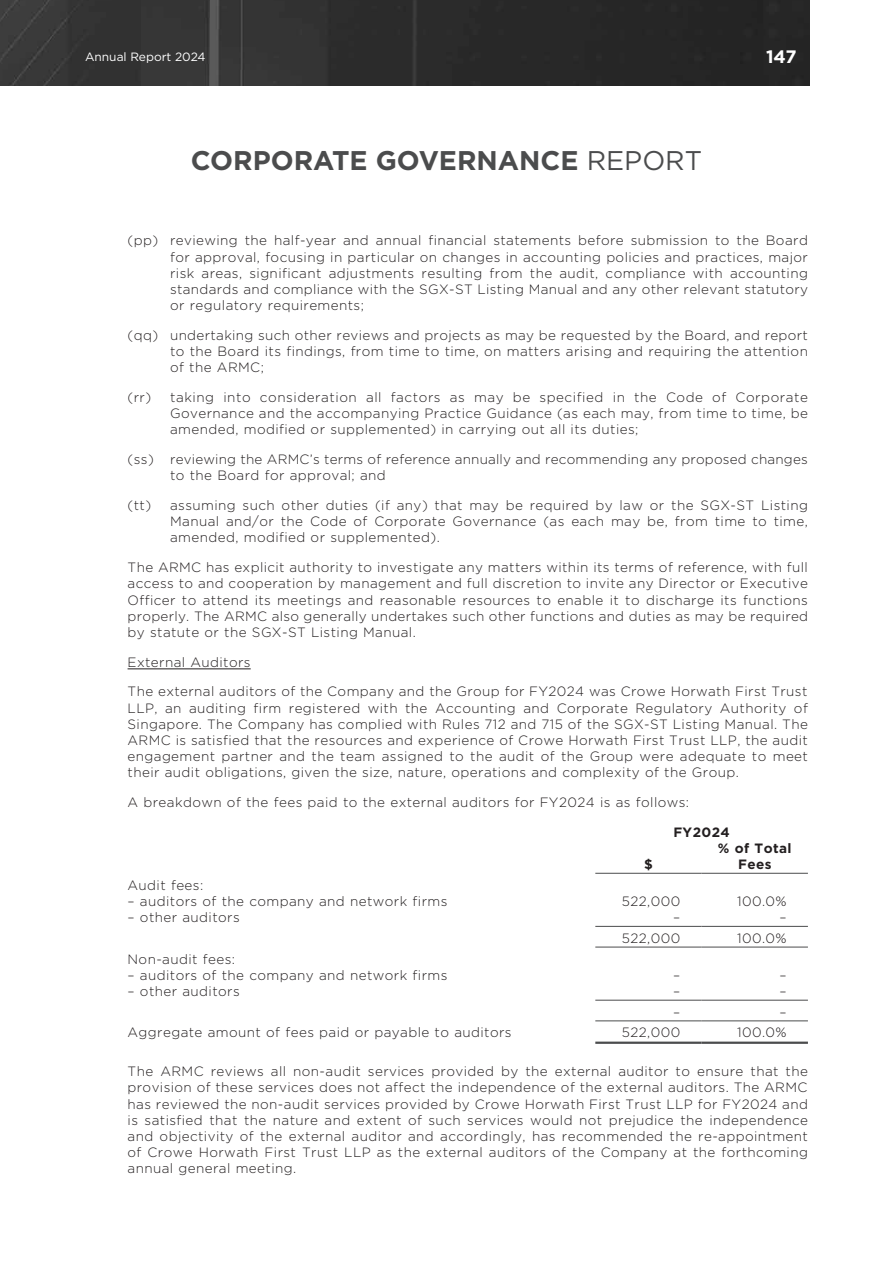
<style>
.page{position:relative;width:893px;height:1263px;background:#fff}
.page>*{position:absolute;margin:0;border:0;box-sizing:border-box;transform-origin:0 0}
.t1{font:700 27px "Gotham";color:#4b4c4d}
.t2{font:700 18px "Gotham";color:#fff}
.t3{font:300 13.5px/16.2px "Gotham";letter-spacing:.03em;color:#231f20;text-align:justify}
.t4{font:700 13.5px/16.2px "Gotham";letter-spacing:.03em;color:#231f20;text-align:center}
.t5{font:12px "Gotham";color:#fff}
.s1{font-weight:400}
</style>
<div class="page">
<hr style="left:128px;top:669px;width:123px;height:1px;background:#231f20">
<hr style="left:595px;top:873px;width:107px;height:1px;background:#4b4c4d">
<hr style="left:702px;top:873px;width:106px;height:1px;background:#4b4c4d">
<hr style="left:595px;top:926px;width:107px;height:1px;background:#4b4c4d">
<hr style="left:702px;top:926px;width:106px;height:1px;background:#4b4c4d">
<hr style="left:595px;top:947px;width:107px;height:1px;background:#4b4c4d">
<hr style="left:702px;top:947px;width:106px;height:1px;background:#4b4c4d">
<hr style="left:595px;top:1000px;width:107px;height:1px;background:#4b4c4d">
<hr style="left:702px;top:1000px;width:106px;height:1px;background:#4b4c4d">
<hr style="left:595px;top:1020px;width:107px;height:1px;background:#4b4c4d">
<hr style="left:702px;top:1020px;width:106px;height:1px;background:#4b4c4d">
<hr style="left:595px;top:1041px;width:107px;height:3px;background:#4b4c4d">
<hr style="left:702px;top:1041px;width:106px;height:3px;background:#4b4c4d">
<img style="left:0;top:0;width:809px;height:85px">
<p class="t5" style="left:85px;top:49px;width:122px">Annual Report 2024</p>
<h1 class="t1" style="left:191px;top:143px;width:513px">CORPORATE GOVERNANCE <span class="s1">REPORT</span></h1>
<h2 class="t2" style="left:766px;top:44px;width:32px">147</h2>
<p class="t3" style="left:170px;top:232px;width:639px;text-indent:-43px">(pp) reviewing the half-year and annual financial statements before submission to the Board for approval, focusing in particular on changes in accounting policies and practices, major risk areas, significant adjustments resulting from the audit, compliance with accounting standards and compliance with the SGX-ST Listing Manual and any other relevant statutory or regulatory requirements;</p>
<p class="t3" style="left:170px;top:327px;width:639px;text-indent:-43px">(qq) undertaking such other reviews and projects as may be requested by the Board, and report to the Board its findings, from time to time, on matters arising and requiring the attention of the ARMC;</p>
<p class="t3" style="left:170px;top:389px;width:639px;text-indent:-43px">(rr) taking into consideration all factors as may be specified in the Code of Corporate Governance and the accompanying Practice Guidance (as each may, from time to time, be amended, modified or supplemented) in carrying out all its duties;</p>
<p class="t3" style="left:170px;top:451px;width:639px;text-indent:-43px">(ss) reviewing the ARMC’s terms of reference annually and recommending any proposed changes to the Board for approval; and</p>
<p class="t3" style="left:170px;top:497px;width:639px;text-indent:-43px">(tt) assuming such other duties (if any) that may be required by law or the SGX-ST Listing Manual and/or the Code of Corporate Governance (as each may be, from time to time, amended, modified or supplemented).</p>
<p class="t3" style="left:128px;top:559px;width:682px">The ARMC has explicit authority to investigate any matters within its terms of reference, with full access to and cooperation by management and full discretion to invite any Director or Executive Officer to attend its meetings and reasonable resources to enable it to discharge its functions properly. The ARMC also generally undertakes such other functions and duties as may be required by statute or the SGX-ST Listing Manual.</p>
<p class="t3" style="left:128px;top:653px;width:125px">External Auditors</p>
<p class="t3" style="left:128px;top:683px;width:682px">The external auditors of the Company and the Group for FY2024 was Crowe Horwath First Trust LLP, an auditing firm registered with the Accounting and Corporate Regulatory Authority of Singapore. The Company has complied with Rules 712 and 715 of the SGX-ST Listing Manual. The ARMC is satisfied that the resources and experience of Crowe Horwath First Trust LLP, the audit engagement partner and the team assigned to the audit of the Group were adequate to meet their audit obligations, given the size, nature, operations and complexity of the Group.</p>
<p class="t3" style="left:128px;top:794px;width:563px">A breakdown of the fees paid to the external auditors for FY2024 is as follows:</p>
<p class="t4" style="left:673px;top:824px;width:58px">FY2024</p>
<p class="t4" style="left:644px;top:856px;width:10px">$</p>
<p class="t4" style="left:718px;top:840px;width:75px">% of Total<br>Fees</p>
<p class="t3" style="left:128px;top:877px;width:77px">Audit fees:</p>
<p class="t3" style="left:128px;top:893px;width:321px">– auditors of the company and network firms</p>
<p class="t3" style="left:622px;top:893px;width:60px">522,000</p>
<p class="t3" style="left:737px;top:893px;width:51px">100.0%</p>
<p class="t3" style="left:128px;top:909px;width:114px">– other auditors</p>
<p class="t3" style="left:673px;top:909px;width:9px">–</p>
<p class="t3" style="left:779px;top:909px;width:9px">–</p>
<p class="t3" style="left:622px;top:930px;width:60px">522,000</p>
<p class="t3" style="left:737px;top:930px;width:51px">100.0%</p>
<p class="t3" style="left:128px;top:950px;width:109px">Non-audit fees:</p>
<p class="t3" style="left:128px;top:967px;width:321px">– auditors of the company and network firms</p>
<p class="t3" style="left:673px;top:967px;width:9px">–</p>
<p class="t3" style="left:779px;top:967px;width:9px">–</p>
<p class="t3" style="left:128px;top:983px;width:114px">– other auditors</p>
<p class="t3" style="left:673px;top:983px;width:9px">–</p>
<p class="t3" style="left:779px;top:983px;width:9px">–</p>
<p class="t3" style="left:673px;top:1004px;width:9px">–</p>
<p class="t3" style="left:779px;top:1004px;width:9px">–</p>
<p class="t3" style="left:128px;top:1024px;width:386px">Aggregate amount of fees paid or payable to auditors</p>
<p class="t3" style="left:622px;top:1024px;width:60px">522,000</p>
<p class="t3" style="left:737px;top:1024px;width:51px">100.0%</p>
<p class="t3" style="left:128px;top:1063px;width:682px">The ARMC reviews all non-audit services provided by the external auditor to ensure that the provision of these services does not affect the independence of the external auditors. The ARMC has reviewed the non-audit services provided by Crowe Horwath First Trust LLP for FY2024 and is satisfied that the nature and extent of such services would not prejudice the independence and objectivity of the external auditor and accordingly, has recommended the re-appointment of Crowe Horwath First Trust LLP as the external auditors of the Company at the forthcoming annual general meeting.</p>
</div>
